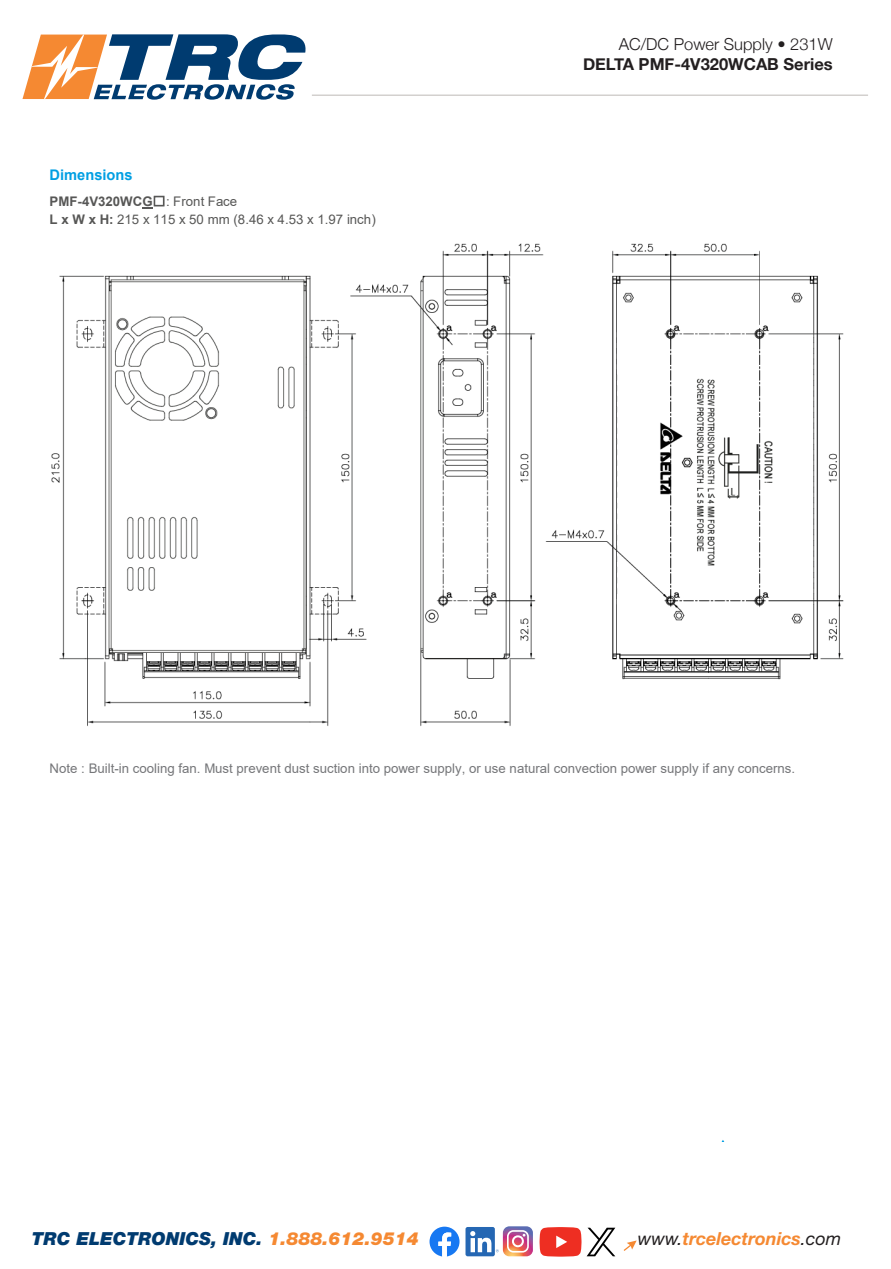
<style>
.page{position:relative;width:891px;height:1269px;background:#fff}
.page>*{position:absolute;margin:0;border:0;box-sizing:border-box;transform-origin:0 0}
.t1{font:italic 900 18px "Helvetica Neue LT Std";color:#003b70}
.t2{font:italic 700 18px "Helvetica Neue LT Std";color:#f58932}
.t3{font:700 16.5px "Helvetica Neue";color:#231f20}
.t4{font:300 16.5px "Helvetica Neue";color:#231f20}
.t5{font:700 14.7px "Arial";color:#009fe3}
.t6{font:13.2px "Arial";letter-spacing:.005em;color:#757679}
.t7{font:13.2px/17.7px "Arial";letter-spacing:.005em;color:#575756}
.s1{font-weight:700}
.s2{font-family:"MS Gothic"}
.s3{color:#f58932}
.s4{font-weight:400;color:#231f20}
</style>
<div class="page">
<hr style="left:312px;top:94px;width:556px;height:2px;background:#d3d0ce">
<svg style="left:624px;top:1240px;width:13px;height:11px"></svg>
<svg style="left:22px;top:34px;width:284px;height:66px"></svg>
<svg style="left:430px;top:1227px;width:30px;height:30px"></svg>
<div style="left:466px;top:1227px;width:29px;height:29px;background:#2567b3;border-radius:2px"></div>
<svg style="left:470px;top:1226px;width:63px;height:30px"></svg>
<svg style="left:540px;top:1227px;width:75px;height:30px"></svg>
<svg style="left:142px;top:207px;width:10px;height:2px"></svg>
<img style="left:52px;top:243px;width:792px;height:483px">
<p class="t5" style="left:50px;top:164px;width:85px">Dimensions</p>
<p class="t7" style="left:50px;top:192px;width:328px"><span class="s1">PMF-4V320WCG</span><span class="s2">☐</span>: Front Face<br><span class="s1">L x W x H:</span> 215 x 115 x 50 mm (8.46 x 4.53 x 1.97 inch)</p>
<p class="t4" style="left:619px;top:31px;width:215px">AC/DC Power Supply • 231W</p>
<p class="t3" style="left:583px;top:51px;width:251px">DELTA PMF-4V320WCAB Series</p>
<p class="t6" style="left:50px;top:759px;width:747px">Note : Built-in cooling fan. Must prevent dust suction into power supply, or use natural convection power supply if any concerns.</p>
<p class="t1" style="left:32px;top:1227px;width:388px">TRC ELECTRONICS, INC. <span class="s3">1.888.612.9514</span></p>
<p class="t2" style="left:638px;top:1227px;width:205px"><span class="s4">www.</span>trcelectronics<span class="s4">.com</span></p>
</div>
